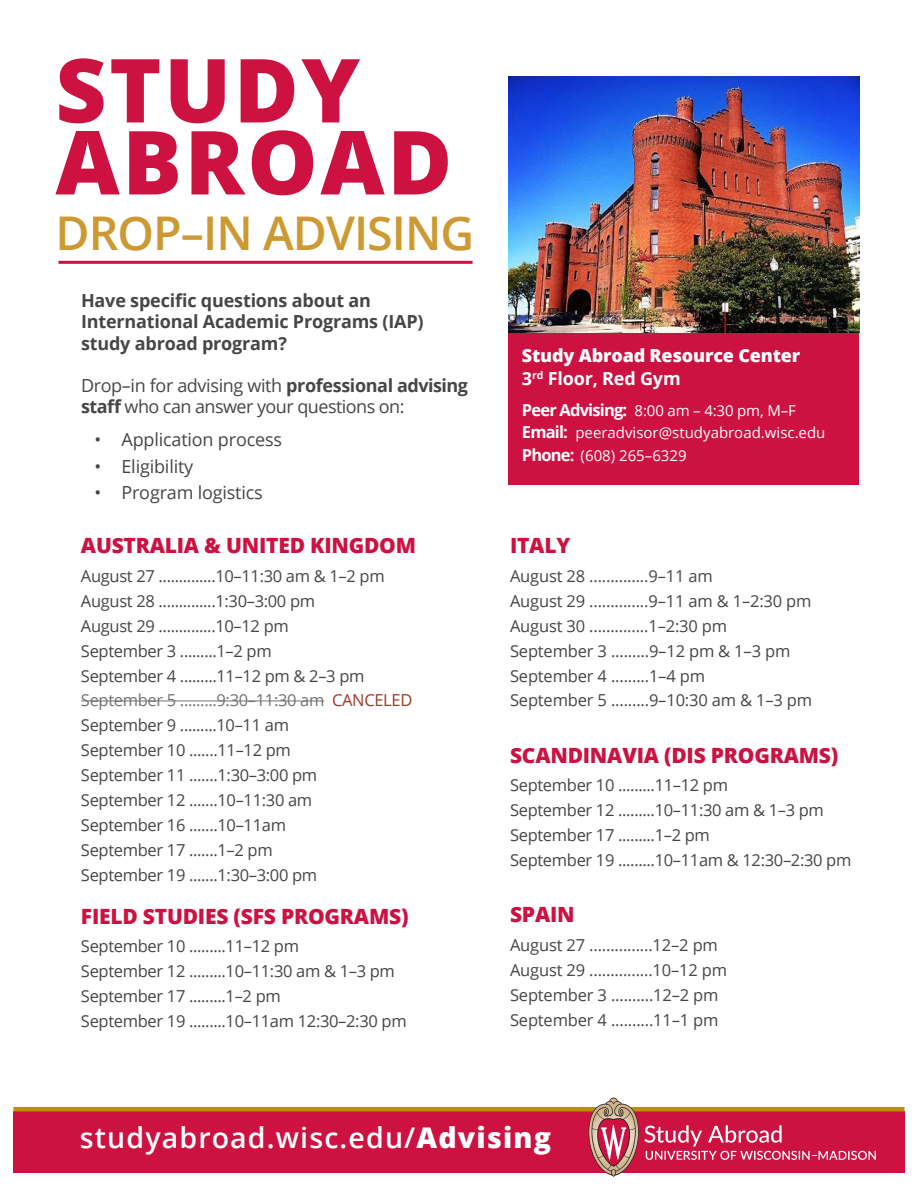
<style>
.page{position:relative;width:918px;height:1188px;background:#fff}
.page>*{position:absolute;margin:0;border:0;box-sizing:border-box;transform-origin:0 0}
.t1{font:800 88.5px "Open Sans";letter-spacing:.03em;color:#cd1141}
.t2{font:600 46.5px "Open Sans";letter-spacing:-.02em;color:#c93}
.Address{font:600 28.5px "Open Sans";letter-spacing:.04em;color:#fff}
.Body_-_small{font:800 21px "Open Sans";letter-spacing:-.01em;color:#cd1141}
.Body_-_small-2{font:700 18px/21.6px "Open Sans";letter-spacing:-.01em;color:#454647}
.Body_-_small-3{font:18px/21.6px "Open Sans";letter-spacing:-.03em;color:#454647}
.Body_-_small-4{font:18px "Open Sans";letter-spacing:-.01em;color:#454647}
.Body_-_small-5{font:800 18px/22.5px "Open Sans";letter-spacing:-.01em;color:#fff}
.Body_-_small-6{font:16.5px "Open Sans";letter-spacing:-.02em;color:#454647}
.Body_-_small-7{font:16.5px "Open Sans";letter-spacing:-.02em;color:#727374}
.Body_-_small-8{font:15px "Open Sans";color:#fff}
.s1{font-weight:700}
.s2{color:#a1382b}
.s3{font-weight:700;font-size:16.5px}
.s4{font-weight:800}
</style>
<div class="page">
<div style="left:508px;top:309px;width:351px;height:175px;background:#cd1141"></div>
<div style="left:13px;top:1111px;width:891px;height:62px;background:#cd1141"></div>
<hr style="left:58px;top:261px;width:415px;height:3px;background:#cd1141">
<hr style="left:13px;top:1107px;width:891px;height:4px;background:#b8910f">
<hr style="left:81px;top:701px;width:243px;height:1px;background:#727374">
<svg style="left:587px;top:1098px;width:289px;height:79px"></svg>
<img style="left:508px;top:76px;width:351px;height:257px">
<p class="t1" style="left:55px;top:23px;width:306px">STUDY</p>
<p class="t1" style="left:55px;top:95px;width:398px">ABROAD</p>
<p class="t2" style="left:55px;top:201px;width:420px">DROP–IN ADVISING</p>
<p class="Body_-_small-2" style="left:81px;top:289px;width:344px">Have specific questions about an<br>International Academic Programs (IAP) study abroad program?</p>
<p class="Body_-_small-3" style="left:81px;top:374px;width:388px">Drop–in for advising with <span class="s1">professional advising staff</span> who can answer your questions on:</p>
<p class="Body_-_small-4" style="left:94px;top:427px;width:189px">• Application process</p>
<p class="Body_-_small-4" style="left:94px;top:454px;width:100px">• Eligibility</p>
<p class="Body_-_small-4" style="left:94px;top:480px;width:170px">• Program logistics</p>
<p class="Body_-_small" style="left:81px;top:530px;width:337px">AUSTRALIA &amp; UNITED KINGDOM</p>
<p class="Body_-_small-6" style="left:81px;top:565px;width:305px">August 27 ..............10–11:30 am &amp; 1–2 pm</p>
<p class="Body_-_small-6" style="left:81px;top:590px;width:236px">August 28 ..............1:30–3:00 pm</p>
<p class="Body_-_small-6" style="left:81px;top:614px;width:209px">August 29 ..............10–12 pm</p>
<p class="Body_-_small-6" style="left:81px;top:639px;width:192px">September 3 .........1–2 pm</p>
<p class="Body_-_small-6" style="left:81px;top:664px;width:285px">September 4 .........11–12 pm &amp; 2–3 pm</p>
<p class="Body_-_small-7" style="left:81px;top:689px;width:333px">September 5 .........9:30–11:30 am <span class="s2">CANCELED</span></p>
<p class="Body_-_small-6" style="left:81px;top:714px;width:210px">September 9 .........10–11 am</p>
<p class="Body_-_small-6" style="left:81px;top:739px;width:211px">September 10 .......11–12 pm</p>
<p class="Body_-_small-6" style="left:81px;top:764px;width:238px">September 11 .......1:30–3:00 pm</p>
<p class="Body_-_small-6" style="left:81px;top:789px;width:233px">September 12 .......10–11:30 am</p>
<p class="Body_-_small-6" style="left:81px;top:814px;width:207px">September 16 .......10–11am</p>
<p class="Body_-_small-6" style="left:81px;top:839px;width:193px">September 17 .......1–2 pm</p>
<p class="Body_-_small-6" style="left:81px;top:863px;width:238px">September 19 .......1:30–3:00 pm</p>
<p class="Body_-_small" style="left:81px;top:900px;width:329px">FIELD STUDIES (SFS PROGRAMS)</p>
<p class="Body_-_small-6" style="left:81px;top:935px;width:220px">September 10 .........11–12 pm</p>
<p class="Body_-_small-6" style="left:81px;top:960px;width:315px">September 12 .........10–11:30 am &amp; 1–3 pm</p>
<p class="Body_-_small-6" style="left:81px;top:985px;width:201px">September 17 .........1–2 pm</p>
<p class="Body_-_small-6" style="left:81px;top:1010px;width:327px">September 19 .........10–11am 12:30–2:30 pm</p>
<p class="Body_-_small-5" style="left:522px;top:344px;width:280px">Study Abroad Resource Center<br><span class="s1">3</span><sup>rd</sup> <span class="s1">Floor, Red Gym</span></p>
<p class="Body_-_small-8" style="left:522px;top:400px;width:275px"><span class="s3">Peer Advising:</span> 8:00 am – 4:30 pm, M–F</p>
<p class="Body_-_small-8" style="left:522px;top:423px;width:305px"><span class="s3">Email:</span> peeradvisor@studyabroad.wisc.edu</p>
<p class="Body_-_small-8" style="left:522px;top:445px;width:166px"><span class="s3">Phone:</span> (608) 265–6329</p>
<p class="Body_-_small" style="left:510px;top:530px;width:62px">ITALY</p>
<p class="Body_-_small-6" style="left:510px;top:565px;width:204px">August 28 ..............9–11 am</p>
<p class="Body_-_small-6" style="left:510px;top:590px;width:303px">August 29 ..............9–11 am &amp; 1–2:30 pm</p>
<p class="Body_-_small-6" style="left:510px;top:614px;width:219px">August 30 ..............1–2:30 pm</p>
<p class="Body_-_small-6" style="left:510px;top:639px;width:282px">September 3 .........9–12 pm &amp; 1–3 pm</p>
<p class="Body_-_small-6" style="left:510px;top:664px;width:197px">September 4 .........1–4 pm</p>
<p class="Body_-_small-6" style="left:510px;top:689px;width:304px">September 5 .........9–10:30 am &amp; 1–3 pm</p>
<p class="Body_-_small" style="left:510px;top:739px;width:330px">SCANDINAVIA (DIS PROGRAMS)</p>
<p class="Body_-_small-6" style="left:510px;top:774px;width:220px">September 10 .........11–12 pm</p>
<p class="Body_-_small-6" style="left:510px;top:799px;width:315px">September 12 .........10–11:30 am &amp; 1–3 pm</p>
<p class="Body_-_small-6" style="left:510px;top:824px;width:201px">September 17 .........1–2 pm</p>
<p class="Body_-_small-6" style="left:510px;top:849px;width:343px">September 19 .........10–11am &amp; 12:30–2:30 pm</p>
<p class="Body_-_small" style="left:510px;top:899px;width:66px">SPAIN</p>
<p class="Body_-_small-6" style="left:510px;top:934px;width:209px">August 27 ...............12–2 pm</p>
<p class="Body_-_small-6" style="left:510px;top:959px;width:219px">August 29 ...............10–12 pm</p>
<p class="Body_-_small-6" style="left:510px;top:983px;width:210px">September 3 ..........12–2 pm</p>
<p class="Body_-_small-6" style="left:510px;top:1008px;width:210px">September 4 ..........11–1 pm</p>
<p class="Address" style="left:80px;top:1118px;width:473px">studyabroad.wisc.edu/<span class="s4">Advising</span></p>
</div>
